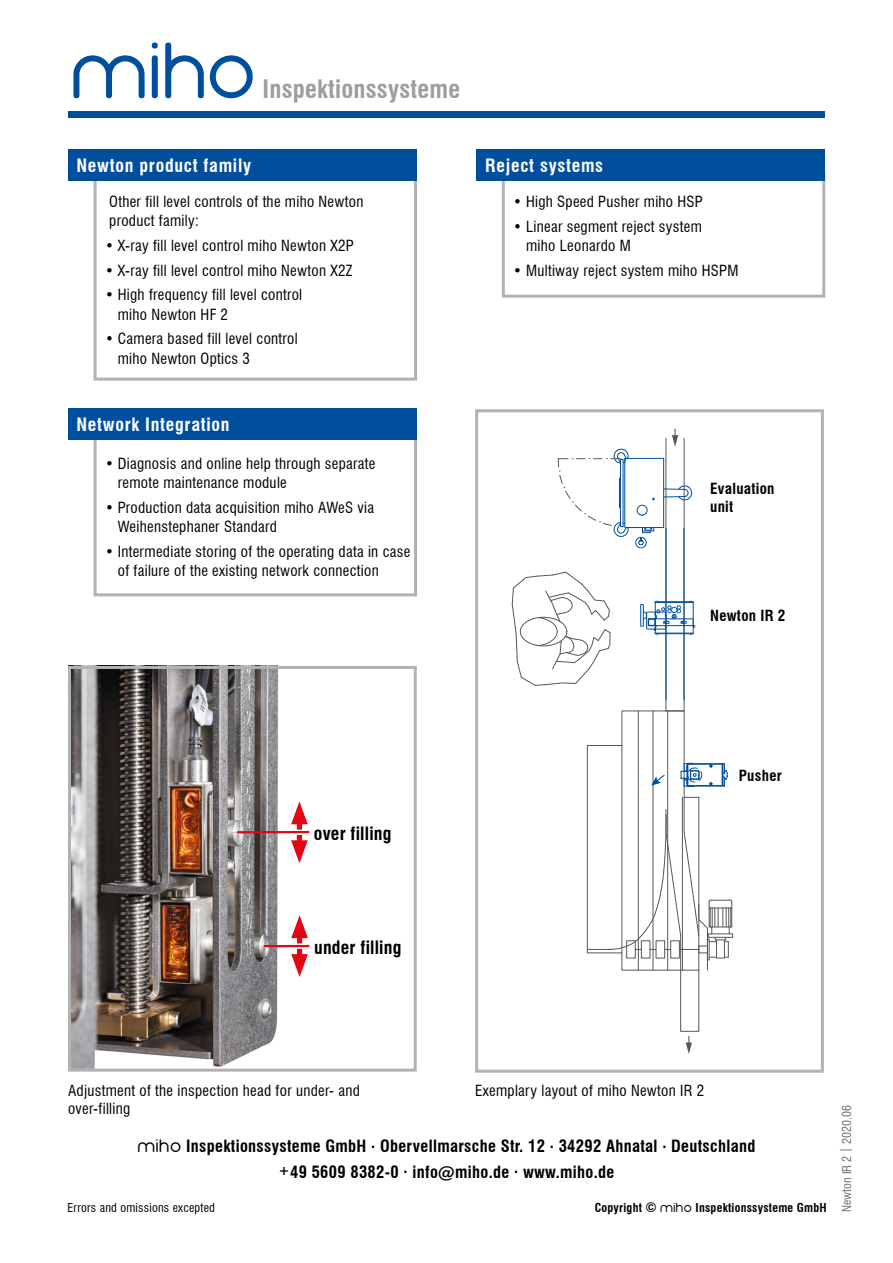
<style>
.page{position:relative;width:893px;height:1263px;background:#fff}
.page>*{position:absolute;margin:0;border:0;box-sizing:border-box;transform-origin:0 0}
.t1{font:72.6px "miho";color:#004f9f}
.t2{font:700 condensed 24.75px "Swiss 721 BT";letter-spacing:.01em;color:#9d9d9c}
.t3{font:700 condensed 18px "Swiss 721 BT";letter-spacing:.04em;color:#fff}
.t4{font:700 condensed 18px "Swiss 721 BT";letter-spacing:.01em;color:#000}
.t5{font:700 condensed 16.5px/25.5px "Swiss 721 BT";letter-spacing:.02em;color:#000;text-align:center}
.t6{font:condensed 15px/19.5px "Swiss 721 BT";letter-spacing:.02em;color:#000}
.t7{font:700 condensed 15px/18px "Swiss 721 BT";letter-spacing:.02em;color:#000}
.t8{font:700 condensed 12px "Swiss 721 BT";letter-spacing:.02em;color:#000}
.t9{font:condensed 12px "Swiss 721 BT";letter-spacing:.02em;color:#000}
.t10{font:condensed 12px "Swiss 721 BT";color:#706f6f}
.s1{font-family:"miho";font-weight:400;font-stretch:normal}
.s2{font-size:13.5px}
</style>
<div class="page">
<div style="left:68px;top:111px;width:757px;height:6px;background:#004f9f"></div>
<div style="left:502px;top:170px;width:323px;height:128px;border:3px solid #b3b2b2"></div>
<div style="left:477px;top:149px;width:348px;height:31px;background:#004f9f"></div>
<div style="left:94px;top:170px;width:323px;height:211px;border:3px solid #b3b2b2"></div>
<div style="left:68px;top:149px;width:349px;height:31px;background:#004f9f"></div>
<div style="left:94px;top:430px;width:323px;height:166px;border:3px solid #b3b2b2"></div>
<div style="left:68px;top:408px;width:349px;height:32px;background:#004f9f"></div>
<div style="left:475px;top:409px;width:349px;height:664px;border:3px solid #b3b2b2"></div>
<hr style="left:665px;top:438px;width:1px;height:272px;background:#575756">
<hr style="left:684px;top:438px;width:1px;height:272px;background:#575756">
<div style="left:680px;top:970px;width:19px;height:62px;border:1px solid #575756"></div>
<svg style="left:511px;top:571px;width:100px;height:115px"></svg>
<svg style="left:664px;top:484px;width:28px;height:16px"></svg>
<svg style="left:635px;top:528px;width:19px;height:21px"></svg>
<hr style="left:625px;top:458px;width:38px;height:1px;background:#004f9f">
<hr style="left:625px;top:527px;width:38px;height:1px;background:#004f9f">
<hr style="left:663px;top:459px;width:1px;height:68px;background:#004f9f">
<div style="left:637px;top:505px;width:10px;height:11px;border:1px solid #004f9f;border-radius:50%"></div>
<svg style="left:557px;top:448px;width:72px;height:89px"></svg>
<svg style="left:586px;top:710px;width:147px;height:261px"></svg>
<svg style="left:686px;top:1036px;width:6px;height:18px"></svg>
<svg style="left:672px;top:429px;width:6px;height:18px"></svg>
<hr style="left:665px;top:528px;width:1px;height:172px;background:#004f9f">
<hr style="left:683px;top:528px;width:1px;height:172px;background:#004f9f">
<svg style="left:640px;top:600px;width:55px;height:35px"></svg>
<img style="left:72px;top:670px;width:211px;height:397px">
<hr style="left:237px;top:831px;width:72px;height:2px;background:#e30613">
<div style="left:297px;top:815px;width:5px;height:15px;background:#e30613"></div>
<svg style="left:291px;top:801px;width:17px;height:23px"></svg>
<div style="left:297px;top:835px;width:5px;height:14px;background:#e30613"></div>
<svg style="left:291px;top:840px;width:17px;height:23px"></svg>
<hr style="left:264px;top:945px;width:45px;height:2px;background:#e30613">
<div style="left:297px;top:929px;width:5px;height:14px;background:#e30613"></div>
<svg style="left:291px;top:915px;width:17px;height:23px"></svg>
<div style="left:297px;top:949px;width:5px;height:14px;background:#e30613"></div>
<svg style="left:291px;top:954px;width:17px;height:23px"></svg>
<div style="left:68px;top:666px;width:349px;height:405px;border:3px solid #b3b2b2"></div>
<h1 class="t1" style="left:70px;top:31px;width:187px">miho</h1>
<h2 class="t2" style="left:262px;top:74px;width:199px">Inspektionssysteme</h2>
<p class="t3" style="left:77px;top:154px;width:176px">Newton product family</p>
<p class="t6" style="left:109px;top:192px;width:256px">Other fill level controls of the miho Newton product family:</p>
<p class="t6" style="left:105px;top:236px;width:250px">• X-ray fill level control miho Newton X2P</p>
<p class="t6" style="left:105px;top:260px;width:249px">• X-ray fill level control miho Newton X2Z</p>
<p class="t6" style="left:118px;top:285px;width:186px;text-indent:-13px">• High frequency fill level control miho Newton HF 2</p>
<p class="t6" style="left:118px;top:329px;width:181px;text-indent:-13px">• Camera based fill level control miho Newton Optics 3</p>
<p class="t3" style="left:77px;top:414px;width:155px">Network Integration</p>
<p class="t6" style="left:118px;top:453px;width:259px;text-indent:-13px">• Diagnosis and online help through separate remote maintenance module</p>
<p class="t6" style="left:118px;top:498px;width:258px;text-indent:-13px">• Production data acquisition miho AWeS via<br>Weihenstephaner Standard</p>
<p class="t6" style="left:118px;top:542px;width:294px;text-indent:-13px">• Intermediate storing of the operating data in case of failure of the existing network connection</p>
<p class="t3" style="left:485px;top:154px;width:120px">Reject systems</p>
<p class="t6" style="left:513px;top:192px;width:191px">• High Speed Pusher miho HSP</p>
<p class="t6" style="left:526px;top:216px;width:177px;text-indent:-13px">• Linear segment reject system miho Leonardo M</p>
<p class="t6" style="left:513px;top:260px;width:227px">• Multiway reject system miho HSPM</p>
<p class="t7" style="left:710px;top:480px;width:66px">Evaluation unit</p>
<p class="t7" style="left:710px;top:607px;width:77px">Newton IR 2</p>
<p class="t4" style="left:314px;top:823px;width:79px">over filling</p>
<p class="t4" style="left:314px;top:936px;width:89px">under filling</p>
<p class="t7" style="left:739px;top:767px;width:45px">Pusher</p>
<p class="t6" style="left:68px;top:1081px;width:293px;line-height:18px">Adjustment of the inspection head for under- and over-filling</p>
<p class="t6" style="left:475px;top:1080px;width:231px">Exemplary layout of miho Newton IR 2</p>
<p class="t5" style="left:138px;top:1133px;width:619px"><span class="s1">miho</span> Inspektionssysteme GmbH . Obervellmarsche Str. 12 . 34292 Ahnatal . Deutschland <sup>+</sup>49 5609 8382-0 . info@miho.de . www.miho.de</p>
<p class="t8" style="left:595px;top:1200px;width:233px">Copyright <span class="s2">©</span> <span class="s1">miho</span> Inspektionssysteme GmbH</p>
<p class="t9" style="left:67px;top:1200px;width:149px">Errors and omissions excepted</p>
<p class="t10" style="left:839px;top:1212px;width:109px;rotate:-90deg">Newton IR 2 | 2020.06</p>
</div>
